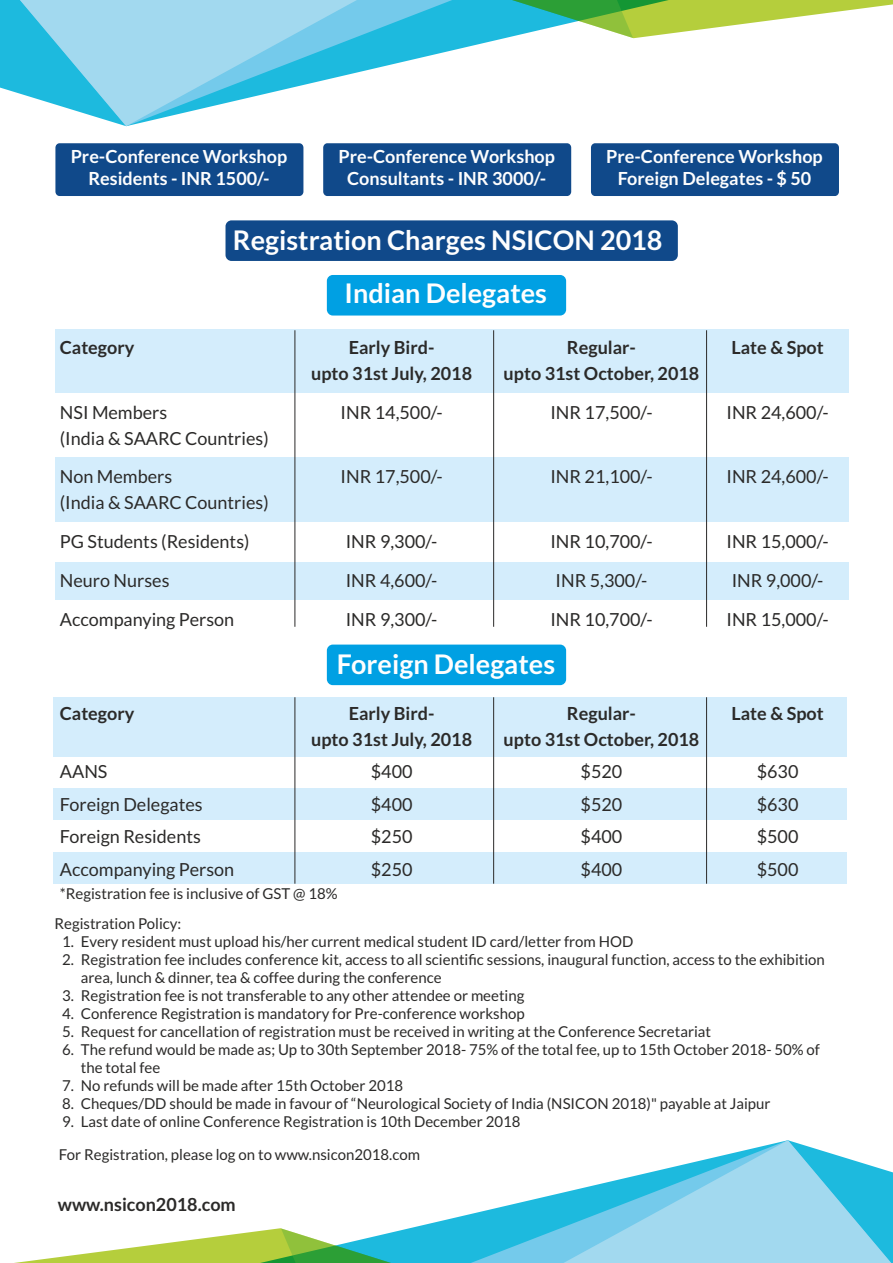
<style>
.page{position:relative;width:893px;height:1263px;background:#fff}
.page>*{position:absolute;margin:0;border:0;box-sizing:border-box;transform-origin:0 0}
.t1{font:700 27px "Lato";color:#fefefe}
.t2{font:18px/38.8px "Lato";color:#2b2a29}
.t3{font:700 18px "Lato";color:#2b2a29}
.t4{font:700 18px/21.6px "Lato";color:#fefefe;text-align:center}
.t5{font:15px/18px "Lato";color:#2b2a29}
</style>
<div class="page">
<svg style="left:0;top:0;width:635px;height:126px"></svg>
<svg style="left:639px;top:0;width:254px;height:38px;fill:#b5ce3c"></svg>
<svg style="left:220px;top:0;width:419px;height:38px;background:#66c7cc"></svg>
<svg style="left:411px;top:1140px;width:482px;height:123px"></svg>
<svg style="left:14px;top:1229px;width:261px;height:34px"></svg>
<svg style="left:275px;top:1228px;width:419px;height:35px;background:#68c8cf"></svg>
<div style="left:226px;top:220px;width:452px;height:41px;background:#10498a;border-radius:6px"></div>
<div style="left:55px;top:330px;width:793px;height:63px;background:#d4edfc"></div>
<div style="left:55px;top:457px;width:793px;height:64px;background:#d4edfc"></div>
<div style="left:327px;top:645px;width:239px;height:40px;background:#00a0e3;border-radius:6px"></div>
<div style="left:591px;top:143px;width:248px;height:53px;background:#10498a;border-radius:4px"></div>
<div style="left:55px;top:563px;width:793px;height:37px;background:#d4edfc"></div>
<div style="left:323px;top:143px;width:248px;height:53px;background:#10498a;border-radius:4px"></div>
<div style="left:55px;top:143px;width:248px;height:53px;background:#10498a;border-radius:4px"></div>
<hr style="left:295px;top:330px;width:1px;height:297px;background:#2b2a29">
<hr style="left:493px;top:330px;width:1px;height:297px;background:#2b2a29">
<hr style="left:706px;top:330px;width:1px;height:297px;background:#2b2a29">
<div style="left:53px;top:697px;width:794px;height:60px;background:#d4edfc"></div>
<div style="left:53px;top:788px;width:794px;height:32px;background:#d4edfc"></div>
<div style="left:53px;top:852px;width:794px;height:32px;background:#d4edfc"></div>
<hr style="left:295px;top:697px;width:1px;height:187px;background:#2b2a29">
<hr style="left:493px;top:697px;width:1px;height:187px;background:#2b2a29">
<hr style="left:706px;top:697px;width:1px;height:187px;background:#2b2a29">
<div style="left:327px;top:275px;width:239px;height:40px;background:#00a0e3;border-radius:6px"></div>
<p class="t4" style="left:71px;top:147px;width:218px">Pre-Conference Workshop<br>Residents - INR 1500/-</p>
<p class="t4" style="left:338px;top:147px;width:218px">Pre-Conference Workshop<br>Consultants - INR 3000/-</p>
<p class="t4" style="left:606px;top:147px;width:218px">Pre-Conference Workshop<br>Foreign Delegates - $ 50</p>
<h1 class="t1" style="left:233px;top:228px;width:431px">Registration Charges NSICON 2018</h1>
<h1 class="t1" style="left:345px;top:281px;width:204px">Indian Delegates</h1>
<p class="t3" style="left:60px;top:339px;width:76px">Category</p>
<p class="t3" style="left:349px;top:339px;width:87px">Early Bird-</p>
<p class="t3" style="left:567px;top:339px;width:71px">Regular-</p>
<p class="t3" style="left:731px;top:339px;width:94px">Late &amp; Spot</p>
<p class="t3" style="left:311px;top:365px;width:162px">upto 31st July, 2018</p>
<p class="t3" style="left:504px;top:365px;width:197px">upto 31st October, 2018</p>
<p class="t2" style="left:60px;top:394px;width:109px">NSI Members</p>
<p class="t2" style="left:341px;top:394px;width:104px">INR 14,500/-</p>
<p class="t2" style="left:550px;top:394px;width:104px">INR 17,500/-</p>
<p class="t2" style="left:726px;top:394px;width:104px">INR 24,600/-</p>
<p class="t2" style="left:60px;top:420px;width:210px">(India &amp; SAARC Countries)<br>Non Members</p>
<p class="t2" style="left:341px;top:458px;width:104px">INR 17,500/-</p>
<p class="t2" style="left:550px;top:458px;width:104px">INR 21,100/-</p>
<p class="t2" style="left:726px;top:458px;width:104px">INR 24,600/-</p>
<p class="t2" style="left:60px;top:484px;width:210px">(India &amp; SAARC Countries)<br>PG Students (Residents)</p>
<p class="t2" style="left:346px;top:523px;width:93px">INR 9,300/-</p>
<p class="t2" style="left:550px;top:523px;width:104px">INR 10,700/-</p>
<p class="t2" style="left:726px;top:523px;width:104px">INR 15,000/-</p>
<p class="t2" style="left:60px;top:562px;width:111px">Neuro Nurses</p>
<p class="t2" style="left:346px;top:562px;width:93px">INR 4,600/-</p>
<p class="t2" style="left:556px;top:562px;width:93px">INR 5,300/-</p>
<p class="t2" style="left:732px;top:562px;width:93px">INR 9,000/-</p>
<p class="t2" style="left:60px;top:601px;width:176px">Accompanying Person</p>
<p class="t2" style="left:346px;top:601px;width:93px">INR 9,300/-</p>
<p class="t2" style="left:550px;top:601px;width:104px">INR 10,700/-</p>
<p class="t2" style="left:726px;top:601px;width:104px">INR 15,000/-</p>
<h1 class="t1" style="left:337px;top:652px;width:220px">Foreign Delegates</h1>
<p class="t3" style="left:60px;top:705px;width:76px">Category</p>
<p class="t3" style="left:349px;top:705px;width:87px">Early Bird-</p>
<p class="t3" style="left:567px;top:705px;width:71px">Regular-</p>
<p class="t3" style="left:731px;top:705px;width:94px">Late &amp; Spot</p>
<p class="t3" style="left:311px;top:731px;width:162px">upto 31st July, 2018</p>
<p class="t3" style="left:504px;top:731px;width:197px">upto 31st October, 2018</p>
<p class="t2" style="left:60px;top:753px;width:49px">AANS</p>
<p class="t2" style="left:371px;top:753px;width:43px">$400</p>
<p class="t2" style="left:581px;top:753px;width:43px">$520</p>
<p class="t2" style="left:757px;top:753px;width:43px">$630</p>
<p class="t2" style="left:60px;top:786px;width:144px">Foreign Delegates</p>
<p class="t2" style="left:371px;top:786px;width:43px">$400</p>
<p class="t2" style="left:581px;top:786px;width:43px">$520</p>
<p class="t2" style="left:757px;top:786px;width:43px">$630</p>
<p class="t2" style="left:60px;top:818px;width:143px">Foreign Residents</p>
<p class="t2" style="left:371px;top:818px;width:43px">$250</p>
<p class="t2" style="left:581px;top:818px;width:43px">$400</p>
<p class="t2" style="left:757px;top:818px;width:43px">$500</p>
<p class="t2" style="left:60px;top:851px;width:176px">Accompanying Person</p>
<p class="t2" style="left:371px;top:851px;width:43px">$250</p>
<p class="t2" style="left:581px;top:851px;width:43px">$400</p>
<p class="t2" style="left:757px;top:851px;width:43px">$500</p>
<p class="t5" style="left:60px;top:885px;width:279px">*Registration fee is inclusive of GST @ 18%</p>
<p class="t5" style="left:54px;top:915px;width:128px">Registration Policy:</p>
<p class="t5" style="left:62px;top:933px;width:573px">1. Every resident must upload his/her current medical student ID card/letter from HOD</p>
<p class="t5" style="left:81px;top:951px;width:746px;text-indent:-19px">2. Registration fee includes conference kit, access to all scientific sessions, inaugural function, access to the exhibition area, lunch &amp; dinner, tea &amp; coffee during the conference</p>
<p class="t5" style="left:62px;top:987px;width:464px">3. Registration fee is not transferable to any other attendee or meeting</p>
<p class="t5" style="left:62px;top:1005px;width:464px">4. Conference Registration is mandatory for Pre-conference workshop</p>
<p class="t5" style="left:62px;top:1023px;width:650px">5. Request for cancellation of registration must be received in writing at the Conference Secretariat</p>
<p class="t5" style="left:81px;top:1041px;width:741px;text-indent:-19px">6. The refund would be made as; Up to 30th September 2018- 75% of the total fee, up to 15th October 2018- 50% of the total fee</p>
<p class="t5" style="left:62px;top:1077px;width:342px">7. No refunds will be made after 15th October 2018</p>
<p class="t5" style="left:62px;top:1095px;width:710px">8. Cheques/DD should be made in favour of “Neurological Society of India (NSICON 2018)" payable at Jaipur</p>
<p class="t5" style="left:62px;top:1113px;width:460px">9. Last date of online Conference Registration is 10th December 2018</p>
<p class="t5" style="left:59px;top:1146px;width:363px">For Registration, please log on to www.nsicon2018.com</p>
<p class="t3" style="left:58px;top:1196px;width:179px">www.nsicon2018.com</p>
</div>
